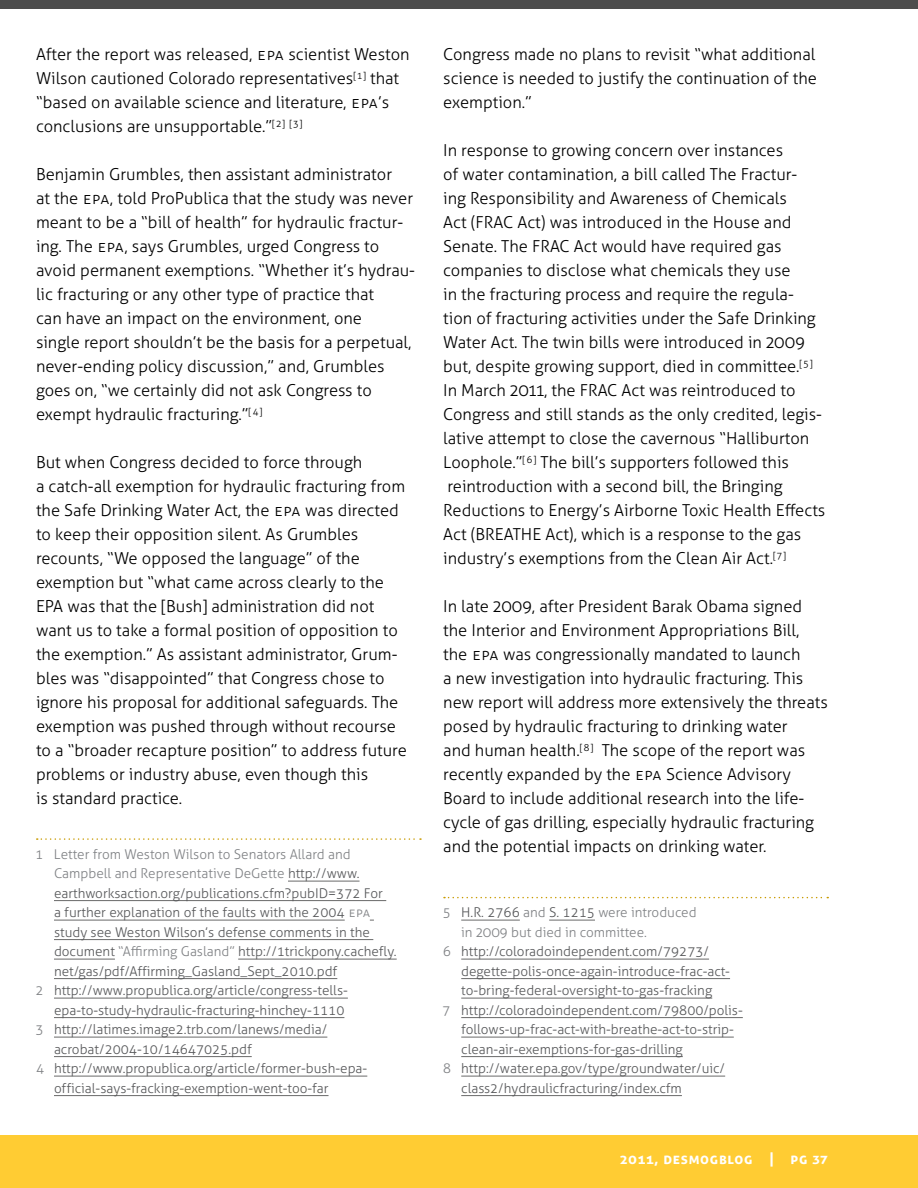
<style>
.page{position:relative;width:918px;height:1188px;background:#fff}
.page>*{position:absolute;margin:0;border:0;box-sizing:border-box;transform-origin:0 0}
.t1{font:300 16.5px/24px "Aller";color:#000}
.t2{font:700 15px "Aller";color:#fff}
.Footnote_Text{font:300 13.5px/19.5px "Aller";color:#58595b}
.Footnote_Text-2{font:300 13.5px/19.5px "Aller";color:#808285}
.s1{color:#808285}
.s2{color:#58595b}
</style>
<div class="page">
<div style="left:0;top:1136px;width:918px;height:52px;background:#fc3"></div>
<svg style="left:444px;top:897px;width:384px;height:1px"></svg>
<hr style="left:461px;top:920px;width:59px;height:1px;background:#696969">
<hr style="left:549px;top:920px;width:46px;height:1px;background:#696969">
<hr style="left:461px;top:959px;width:248px;height:1px;background:#696969">
<hr style="left:461px;top:978px;width:269px;height:1px;background:#696969">
<hr style="left:461px;top:998px;width:251px;height:1px;background:#696969">
<hr style="left:461px;top:1017px;width:282px;height:1px;background:#696969">
<hr style="left:461px;top:1037px;width:273px;height:1px;background:#696969">
<hr style="left:461px;top:1056px;width:222px;height:1px;background:#696969">
<hr style="left:461px;top:1076px;width:264px;height:1px;background:#696969">
<hr style="left:461px;top:1095px;width:221px;height:1px;background:#696969">
<svg style="left:37px;top:838px;width:384px;height:2px"></svg>
<hr style="left:288px;top:881px;width:72px;height:1px;background:#696969">
<hr style="left:54px;top:900px;width:332px;height:1px;background:#696969">
<hr style="left:54px;top:920px;width:291px;height:1px;background:#696969">
<hr style="left:54px;top:939px;width:319px;height:1px;background:#696969">
<hr style="left:54px;top:959px;width:61px;height:1px;background:#696969">
<hr style="left:238px;top:959px;width:159px;height:1px;background:#696969">
<hr style="left:54px;top:978px;width:283px;height:1px;background:#696969">
<hr style="left:54px;top:998px;width:294px;height:1px;background:#696969">
<hr style="left:54px;top:1017px;width:290px;height:1px;background:#696969">
<hr style="left:54px;top:1037px;width:273px;height:1px;background:#696969">
<hr style="left:54px;top:1056px;width:198px;height:1px;background:#696969">
<hr style="left:54px;top:1076px;width:313px;height:1px;background:#696969">
<hr style="left:54px;top:1095px;width:275px;height:1px;background:#696969">
<div style="left:0;top:0;width:918px;height:9px;background:#4d4d4d"></div>
<p class="t1" style="left:36px;top:42px;width:375px">After the report was released, EPA scientist Weston Wilson cautioned Colorado representatives<sup>[</sup> <sup>1</sup> <sup>]</sup> that “based on available science and literature, EPA’s conclusions are unsupportable.”<sup>[</sup> <sup>2</sup> <sup>]</sup> <sup>[3]</sup></p>
<p class="t1" style="left:36px;top:162px;width:381px">Benjamin Grumbles, then assistant administrator<br>at the EPA, told ProPublica that the study was never meant to be a “bill of health” for hydraulic fractur&shy;ing. The EPA, says Grumbles, urged Congress to avoid permanent exemptions. “Whether it’s hydrau&shy;lic fracturing or any other type of practice that<br>can have an impact on the environment, one<br>single report shouldn’t be the basis for a perpetual, never-ending policy discussion,” and, Grumbles goes on, “we certainly did not ask Congress to exempt hydraulic fracturing.”<sup>[4]</sup></p>
<p class="t1" style="left:36px;top:450px;width:372px">But when Congress decided to force through<br>a catch-all exemption for hydraulic fracturing from the Safe Drinking Water Act, the EPA was directed to keep their opposition silent. As Grumbles recounts, “We opposed the language” of the exemption but “what came across clearly to the EPA was that the [Bush] administration did not want us to take a formal position of opposition to the exemption.” As assistant administrator, Grum&shy;bles was “disappointed” that Congress chose to ignore his proposal for additional safeguards. The exemption was pushed through without recourse to a “broader recapture position” to address future problems or industry abuse, even though this<br>is standard practice.</p>
<p class="Footnote_Text" style="left:54px;top:844px;width:344px;text-indent:-18px"><span class="s1">1 Letter from Weston Wilson to Senators Allard and Campbell and Representative DeGette</span> http://www. earthworksaction.org/publications.cfm?pubID=372 For<br>a further explanation of the faults with the 2004 <span class="s1">EPA </span>study see Weston Wilson’s defense comments in the document <span class="s1">“Affirming Gasland”</span> http://1trickpony.cachefly. net/gas/pdf/Affirming_Gasland_Sept_2010.pdf</p>
<p class="Footnote_Text" style="left:36px;top:981px;width:313px;text-align:right"><span class="s1">2</span> http://www.propublica.org/article/congress-tells&shy;epa-to-study-hydraulic-fracturing-hinchey-1110</p>
<p class="Footnote_Text" style="left:54px;top:1020px;width:275px;text-indent:-18px"><span class="s1">3</span> http://latimes.image2.trb.com/lanews/media/ acrobat/2004-10/14647025.pdf</p>
<p class="Footnote_Text" style="left:54px;top:1059px;width:315px;text-indent:-18px"><span class="s1">4</span> http://www.propublica.org/article/former-bush-epa&shy;official-says-fracking-exemption-went-too-far</p>
<p class="t1" style="left:443px;top:42px;width:375px;text-align:justify">Congress made no plans to revisit “what additional science is needed to justify the continuation of the exemption.”</p>
<p class="t1" style="left:443px;top:138px;width:384px">In response to growing concern over instances<br>of water contamination, a bill called The Fractur-<br>ing Responsibility and Awareness of Chemicals<br>Act (FRAC Act) was introduced in the House and Senate. The FRAC Act would have required gas companies to disclose what chemicals they use<br>in the fracturing process and require the regula&shy;tion of fracturing activities under the Safe Drinking Water Act. The twin bills were introduced in 2009 but, despite growing support, died in committee.<sup>[5] </sup>In March 2011, the FRAC Act was reintroduced to Congress and still stands as the only credited, legis&shy;lative attempt to close the cavernous “Halliburton Loophole.”<sup>[6]</sup> The bill’s supporters followed this reintroduction with a second bill, the Bringing Reductions to Energy’s Airborne Toxic Health Effects Act (BREATHE Act), which is a response to the gas industry’s exemptions from the Clean Air Act.<sup>[</sup> <sup>7</sup> <sup>]</sup></p>
<p class="t1" style="left:443px;top:594px;width:386px">In late 2009, after President Barak Obama signed the Interior and Environment Appropriations Bill,<br>the EPA was congressionally mandated to launch<br>a new investigation into hydraulic fracturing. This new report will address more extensively the threats posed by hydraulic fracturing to drinking water<br>and human health.<sup>[8]</sup> The scope of the report was recently expanded by the EPA Science Advisory Board to include additional research into the life&shy;cycle of gas drilling, especially hydraulic fracturing and the potential impacts on drinking water.</p>
<p class="Footnote_Text-2" style="left:461px;top:903px;width:237px;text-indent:-18px">5 <span class="s2">H.R. 2766</span> and <span class="s2">S. 1215</span> were introduced in 2009 but died in committee.</p>
<p class="Footnote_Text" style="left:461px;top:942px;width:270px;text-indent:-18px"><span class="s1">6</span> http://coloradoindependent.com/79273/ degette-polis-once-again-introduce-frac-act&shy;to-bring-federal-oversight-to-gas-fracking</p>
<p class="Footnote_Text" style="left:461px;top:1000px;width:283px;text-indent:-18px"><span class="s1">7</span> http://coloradoindependent.com/79800/polis&shy;follows-up-frac-act-with-breathe-act-to-strip&shy;clean-air-exemptions-for-gas-drilling</p>
<p class="Footnote_Text" style="left:461px;top:1059px;width:265px;text-indent:-18px"><span class="s1">8</span> http://water.epa.gov/type/groundwater/uic/ class2/hydraulicfracturing/index.cfm</p>
<p class="t2" style="left:620px;top:1149px;width:209px">2011, DESMOGBLOG | PG 37</p>
</div>
